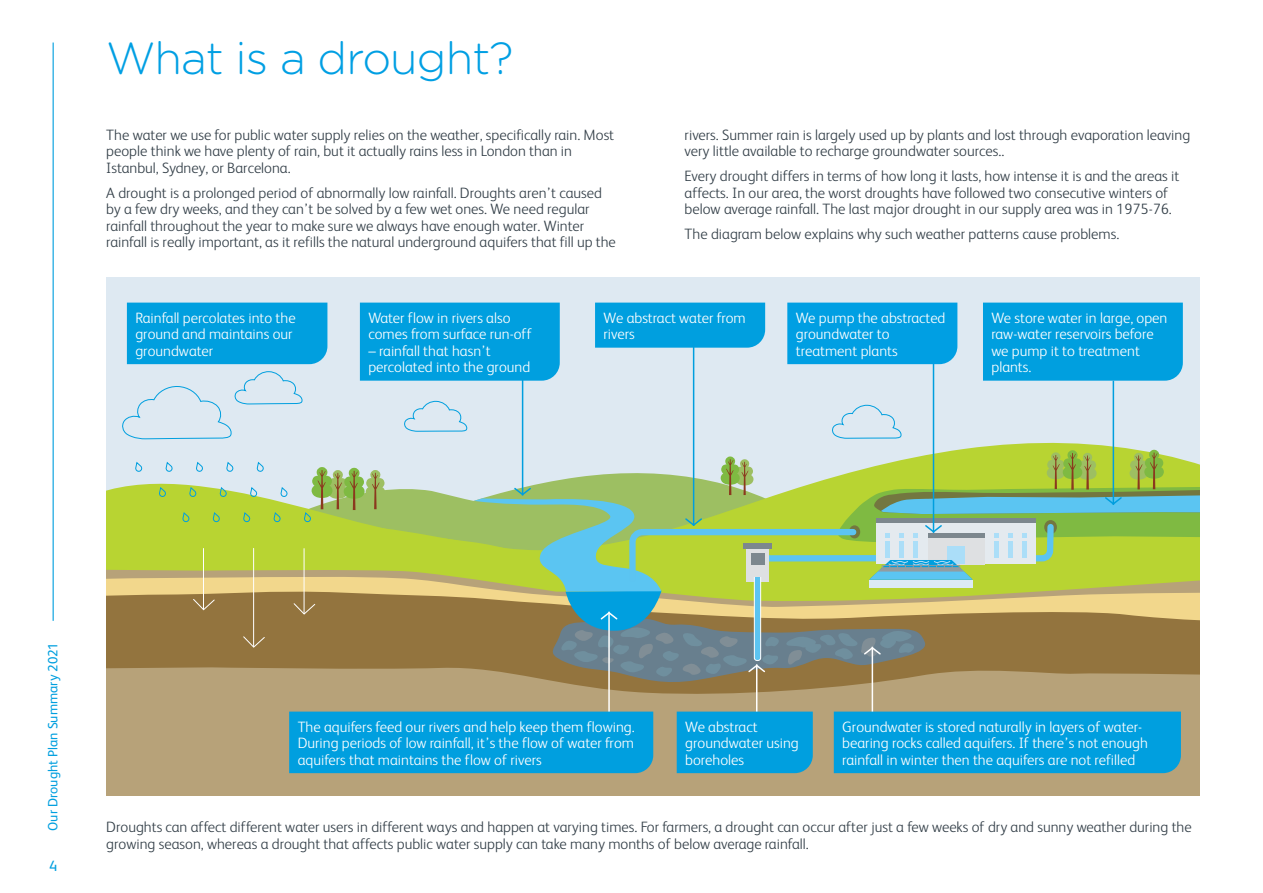
<style>
.page{position:relative;width:1263px;height:893px;background:#fff}
.page>*{position:absolute;margin:0;border:0;box-sizing:border-box;transform-origin:0 0}
.t1{font:300 45px "Gotham Rounded";letter-spacing:-.02em;color:#009fe3}
.t2{font:300 15px/16.5px "FS Albert";color:#333f48}
.t3{font:300 15px/16.5px "FS Albert";color:#fff}
.t4{font:15px "FS Albert";color:#009fdf}
.t5{font:13.5px "FS Albert";color:#009fdf}
</style>
<div class="page">
<hr style="left:53px;top:43px;width:1px;height:578px;background:#009fdf">
<div style="left:107px;top:277px;width:1092px;height:502px;background:#dee9f2"></div>
<svg style="left:107px;top:435px;width:417px;height:134px;fill:#b8d432"></svg>
<svg style="left:107px;top:575px;width:336px;height:15px;background:#e6cc88"></svg>
<div style="left:107px;top:590px;width:336px;height:75px;background:#93743e"></div>
<div style="left:107px;top:665px;width:1092px;height:130px;background:#b7a279"></div>
<svg style="left:134px;top:461px;width:9px;height:11px"></svg>
<svg style="left:225px;top:461px;width:9px;height:11px"></svg>
<svg style="left:165px;top:461px;width:8px;height:11px"></svg>
<svg style="left:195px;top:461px;width:9px;height:11px"></svg>
<svg style="left:256px;top:461px;width:8px;height:11px"></svg>
<svg style="left:158px;top:487px;width:9px;height:10px"></svg>
<svg style="left:249px;top:487px;width:9px;height:10px"></svg>
<svg style="left:188px;top:487px;width:9px;height:10px"></svg>
<svg style="left:219px;top:487px;width:8px;height:10px"></svg>
<svg style="left:280px;top:487px;width:8px;height:10px"></svg>
<svg style="left:181px;top:512px;width:9px;height:10px"></svg>
<svg style="left:273px;top:512px;width:8px;height:10px"></svg>
<svg style="left:212px;top:512px;width:9px;height:10px"></svg>
<svg style="left:242px;top:512px;width:9px;height:10px"></svg>
<svg style="left:404px;top:400px;width:64px;height:32px"></svg>
<svg style="left:832px;top:404px;width:70px;height:35px"></svg>
<svg style="left:120px;top:371px;width:184px;height:68px"></svg>
<svg style="left:303px;top:467px;width:82px;height:55px"></svg>
<svg style="left:293px;top:602px;width:23px;height:13px"></svg>
<hr style="left:304px;top:549px;width:1px;height:64px;background:#fff">
<svg style="left:192px;top:598px;width:23px;height:13px"></svg>
<hr style="left:203px;top:548px;width:1px;height:61px;background:#fff">
<svg style="left:242px;top:635px;width:24px;height:13px"></svg>
<hr style="left:253px;top:548px;width:1px;height:98px;background:#fff">
<div style="left:127px;top:303px;width:200px;height:61px;background:#009fdf"></div>
<div style="left:595px;top:303px;width:170px;height:45px;background:#009fdf"></div>
<hr style="left:872px;top:647px;width:1px;height:95px;background:#fff">
<hr style="left:756px;top:664px;width:1px;height:101px;background:#fff">
<hr style="left:608px;top:612px;width:2px;height:124px;background:#fff">
<hr style="left:933px;top:356px;width:1px;height:177px;background:#009ede">
<hr style="left:693px;top:342px;width:1px;height:184px;background:#009ede">
<hr style="left:522px;top:342px;width:1px;height:153px;background:#009ede">
<svg style="left:443px;top:450px;width:756px;height:244px;background:#a1b274"></svg>
<hr style="left:1112px;top:381px;width:2px;height:124px;background:#009ede">
<div style="left:834px;top:712px;width:347px;height:61px;background:#009fdf"></div>
<div style="left:289px;top:712px;width:364px;height:61px;background:#009fdf"></div>
<div style="left:677px;top:712px;width:136px;height:61px;background:#009fdf"></div>
<div style="left:360px;top:303px;width:200px;height:78px;background:#009fdf"></div>
<div style="left:983px;top:303px;width:200px;height:78px;background:#009fdf"></div>
<div style="left:787px;top:303px;width:170px;height:61px;background:#009fe3"></div>
<h1 class="t1" style="left:106px;top:28px;width:409px">What is a drought?</h1>
<p class="t2" style="left:106px;top:126px;width:509px">The water we use for public water supply relies on the weather, specifically rain. Most people think we have plenty of rain, but it actually rains less in London than in<br>Istanbul, Sydney, or Barcelona.</p>
<p class="t2" style="left:106px;top:184px;width:511px">A drought is a prolonged period of abnormally low rainfall. Droughts aren’t caused by a few dry weeks, and they can’t be solved by a few wet ones. We need regular rainfall throughout the year to make sure we always have enough water. Winter rainfall is really important, as it refills the natural underground aquifers that fill up the</p>
<p class="t2" style="left:685px;top:126px;width:507px">rivers. Summer rain is largely used up by plants and lost through evaporation leaving very little available to recharge groundwater sources..</p>
<p class="t2" style="left:685px;top:167px;width:496px">Every drought differs in terms of how long it lasts, how intense it is and the areas it affects. In our area, the worst droughts have followed two consecutive winters of below average rainfall. The last major drought in our supply area was in 1975-76.</p>
<p class="t2" style="left:685px;top:225px;width:436px">The diagram below explains why such weather patterns cause problems.</p>
<p class="t3" style="left:135px;top:309px;width:162px">Rainfall percolates into the ground and maintains our groundwater</p>
<p class="t3" style="left:603px;top:309px;width:144px">We abstract water from rivers</p>
<p class="t3" style="left:368px;top:309px;width:165px">Water flow in rivers also comes from surface run-off</p>
<p class="t3" style="left:368px;top:342px;width:163px">– rainfall that hasn’t percolated into the ground</p>
<p class="t3" style="left:796px;top:309px;width:151px">We pump the abstracted groundwater to treatment plants</p>
<p class="t3" style="left:991px;top:309px;width:177px">We store water in large, open raw-water reservoirs before we pump it to treatment plants.</p>
<p class="t5" style="left:44px;top:831px;width:190px;rotate:-90deg">Our Drought Plan Summary 2021</p>
<p class="t4" style="left:49px;top:855px;width:10px">4</p>
<p class="t3" style="left:298px;top:718px;width:339px;text-align:justify">The aquifers feed our rivers and help keep them flowing.<br>During periods of low rainfall, it’s the flow of water from aquifers that maintains the flow of rivers</p>
<p class="t3" style="left:685px;top:718px;width:115px">We abstract groundwater using boreholes</p>
<p class="t3" style="left:842px;top:718px;width:307px">Groundwater is stored naturally in layers of water&shy;bearing rocks called aquifers. If there’s not enough rainfall in winter then the aquifers are not refilled</p>
<p class="t2" style="left:106px;top:818px;width:1087px">Droughts can affect different water users in different ways and happen at varying times. For farmers, a drought can occur after just a few weeks of dry and sunny weather during the growing season, whereas a drought that affects public water supply can take many months of below average rainfall.</p>
</div>
